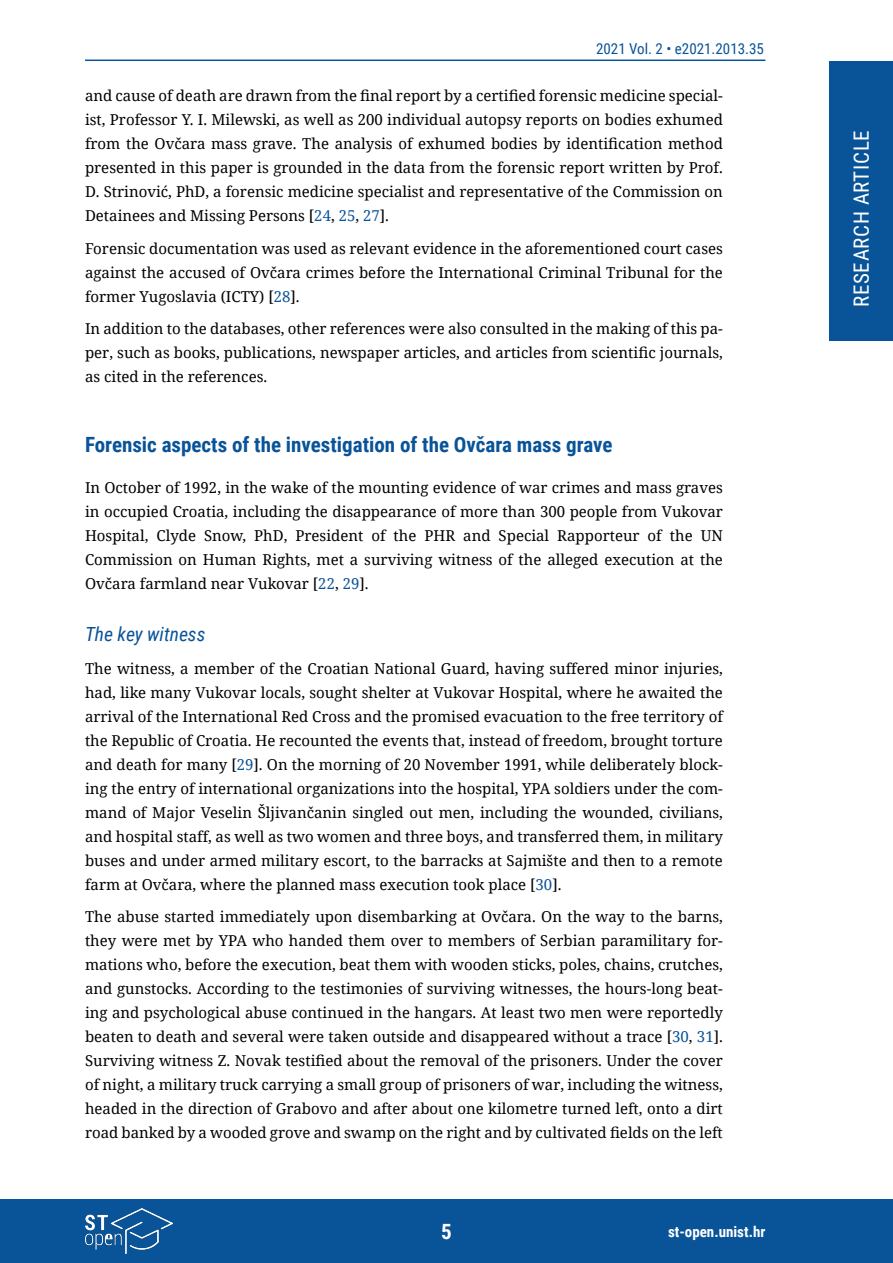
<style>
.page{position:relative;width:893px;height:1263px;background:#fff}
.page>*{position:absolute;margin:0;border:0;box-sizing:border-box;transform-origin:0 0}
.t1{font:700 21px "Roboto Condensed";color:#095398}
.t2{font:21px "Roboto Condensed";letter-spacing:.035em;color:#fff}
.t3{font:700 21px "Roboto Condensed";color:#fff}
.t4{font:italic 19.5px "Roboto Condensed";color:#095398}
.t5{font:15px/24px "Noto Serif";color:#000;text-align:justify}
.t6{font:15px "Roboto Condensed";color:#095398}
.t7{font:700 15px "Roboto Condensed";color:#fff}
.s1{color:#095398}
</style>
<div class="page">
<div style="left:829px;top:61px;width:64px;height:279px;background:#095398"></div>
<div style="left:0;top:1199px;width:893px;height:64px;background:#095398"></div>
<hr style="left:85px;top:60px;width:680px;height:1px;background:#095398">
<img style="left:85px;top:1209px;width:87px;height:44px">
<p class="t6" style="left:596px;top:38px;width:169px">2021 Vol. 2 • e2021.2013.35</p>
<p class="t5" style="left:85px;top:83px;width:639px">and cause of death are drawn from the final report by a certified forensic medicine special&shy;ist, Professor Y. I. Milewski, as well as 200 individual autopsy reports on bodies exhumed from the Ovčara mass grave. The analysis of exhumed bodies by identification method presented in this paper is grounded in the data from the forensic report written by Prof.<br>D. Strinović, PhD, a forensic medicine specialist and representative of the Commission on Detainees and Missing Persons [<span class="s1">24</span>, <span class="s1">25</span>, <span class="s1">27</span>].</p>
<p class="t5" style="left:85px;top:236px;width:639px">Forensic documentation was used as relevant evidence in the aforementioned court cases against the accused of Ovčara crimes before the International Criminal Tribunal for the former Yugoslavia (ICTY) [<span class="s1">28</span>].</p>
<p class="t5" style="left:85px;top:316px;width:639px">In addition to the databases, other references were also consulted in the making of this pa&shy;per, such as books, publications, newspaper articles, and articles from scientific journals, as cited in the references.</p>
<h1 class="t1" style="left:85px;top:429px;width:529px">Forensic aspects of the investigation of the Ovčara mass grave</h1>
<p class="t5" style="left:85px;top:475px;width:639px">In October of 1992, in the wake of the mounting evidence of war crimes and mass graves in occupied Croatia, including the disappearance of more than 300 people from Vukovar Hospital, Clyde Snow, PhD, President of the PHR and Special Rapporteur of the UN Commission on Human Rights, met a surviving witness of the alleged execution at the Ovčara farmland near Vukovar [<span class="s1">22</span>, <span class="s1">29</span>].</p>
<h2 class="t4" style="left:85px;top:621px;width:122px">The key witness</h2>
<p class="t5" style="left:85px;top:656px;width:639px">The witness, a member of the Croatian National Guard, having suffered minor injuries, had, like many Vukovar locals, sought shelter at Vukovar Hospital, where he awaited the arrival of the International Red Cross and the promised evacuation to the free territory of the Republic of Croatia. He recounted the events that, instead of freedom, brought torture and death for many [<span class="s1">29</span>]. On the morning of 20 November 1991, while deliberately block&shy;ing the entry of international organizations into the hospital, YPA soldiers under the com&shy;mand of Major Veselin Šljivančanin singled out men, including the wounded, civilians, and hospital staff, as well as two women and three boys, and transferred them, in military buses and under armed military escort, to the barracks at Sajmište and then to a remote farm at Ovčara, where the planned mass execution took place [<span class="s1">30</span>].</p>
<p class="t5" style="left:85px;top:904px;width:639px">The abuse started immediately upon disembarking at Ovčara. On the way to the barns, they were met by YPA who handed them over to members of Serbian paramilitary for&shy;mations who, before the execution, beat them with wooden sticks, poles, chains, crutches, and gunstocks. According to the testimonies of surviving witnesses, the hours-long beat&shy;ing and psychological abuse continued in the hangars. At least two men were reportedly beaten to death and several were taken outside and disappeared without a trace [<span class="s1">30</span>, <span class="s1">31</span>].<br>Surviving witness Z. Novak testified about the removal of the prisoners. Under the cover of night, a military truck carrying a small group of prisoners of war, including the witness, headed in the direction of Grabovo and after about one kilometre turned left, onto a dirt road banked by a wooded grove and swamp on the right and by cultivated fields on the left</p>
<h1 class="t3" style="left:441px;top:1217px;width:12px">5</h1>
<p class="t7" style="left:668px;top:1221px;width:99px">st-open.unist.hr</p>
<h1 class="t2" style="left:847px;top:307px;width:179px;rotate:-90deg">RESEARCH ARTICLE</h1>
</div>
